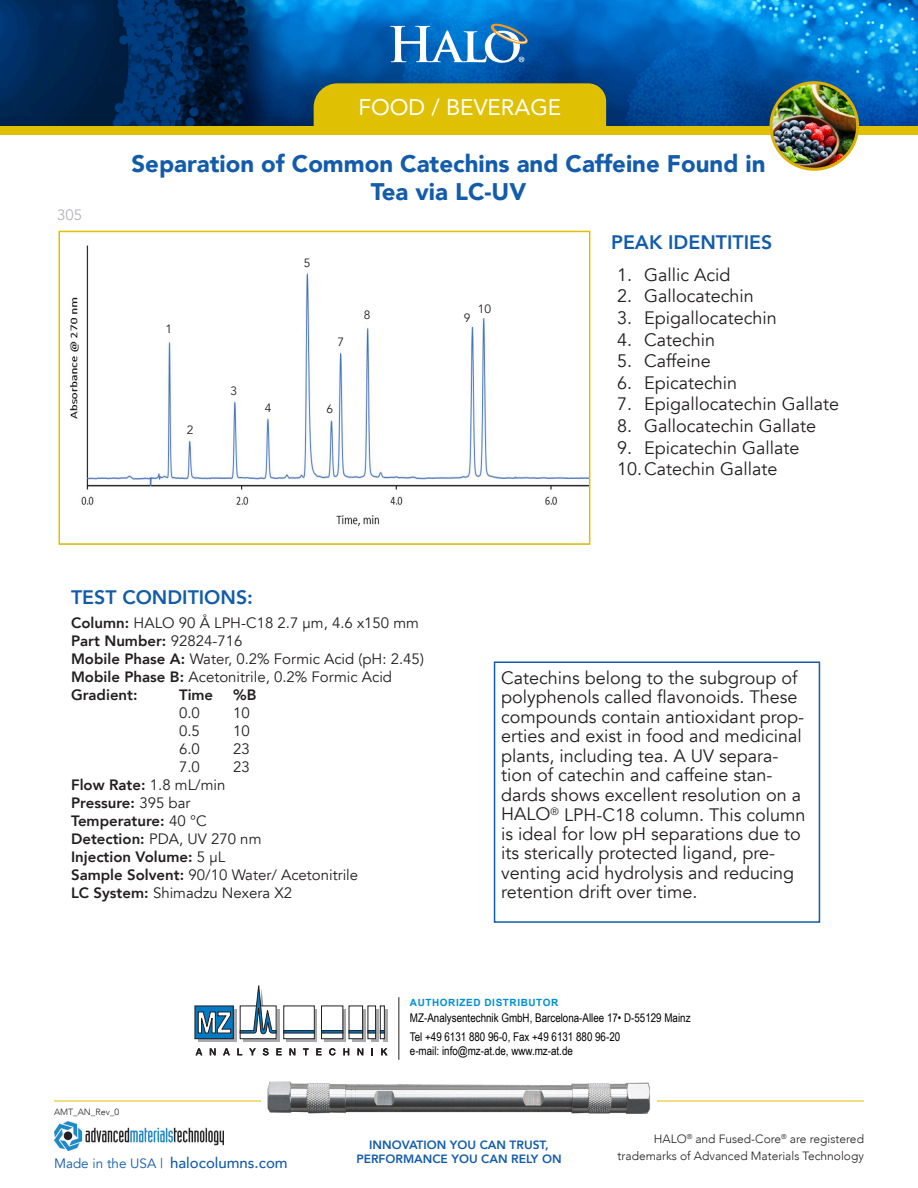
<style>
.page{position:relative;width:918px;height:1188px;background:#fff}
.page>*{position:absolute;margin:0;border:0;box-sizing:border-box;transform-origin:0 0}
.Headline{font:900 24px "Avenir";color:#135cab}
.t1{font:22.5px "Avenir";color:#fff}
.Headline-2{font:800 19.5px "Avenir";color:#135cab}
.t2{font:18px/19.5px "Avenir";color:#231f20}
.t3{font:15px "Avenir";color:#231f20}
.t4{font:800 15px "Avenir";color:#231f20}
.t5{font:500 15px "Avenir";color:#135cab}
.t6{font:15px "Avenir";color:#b2b3b7}
.t7{font:13.5px "Avenir";color:#135cab}
.t8{font:12px/18.3px "Arial Narrow";color:#000}
.t9{font:300 12px/16.5px "Avenir";color:#231f20;text-align:right}
.t10{font:800 12px "Avenir";color:#135cab}
.t11{font:12px "Avenir";color:#231f20}
.t12{font:700 9.9px "Arial";letter-spacing:.06em;color:#008fd5}
.t13{font:300 9px "Avenir";color:#231f20}
.s1{font-weight:800}
.s2{font-weight:400}
</style>
<div class="page">
<img style="left:0;top:0;width:918px;height:126px">
<svg style="left:390px;top:22px;width:139px;height:41px"></svg>
<div style="left:0;top:126px;width:918px;height:9px;background:#e0c003"></div>
<div style="left:314px;top:83px;width:292px;height:43px;background:#e0c003"></div>
<img style="left:771px;top:83px;width:87px;height:86px;border-radius:43px">
<div style="left:770px;top:81px;width:89px;height:90px;border:3px solid #ddb008;border-radius:50%"></div>
<hr style="left:54px;top:1101px;width:810px;height:1px;background:#e0c003">
<img style="left:262px;top:1081px;width:395px;height:33px">
<img style="left:54px;top:1121px;width:170px;height:30px">
<img style="left:69px;top:245px;width:518px;height:282px">
<div style="left:58px;top:231px;width:532px;height:314px;border:2px solid #e0c003"></div>
<div style="left:494px;top:662px;width:326px;height:261px;border:2px solid #135cab"></div>
<svg style="left:196px;top:985px;width:192px;height:70px"></svg>
<hr style="left:399px;top:997px;width:1px;height:63px;background:#231f20">
<p class="t1" style="left:359px;top:89px;width:204px">FOOD / BEVERAGE</p>
<p class="t6" style="left:57px;top:206px;width:27px">305</p>
<p class="Headline" style="left:132px;top:143px;width:636px">Separation of Common Catechins and Caffeine Found in</p>
<p class="Headline" style="left:371px;top:171px;width:157px">Tea via LC-UV</p>
<p class="t11" style="left:166px;top:322px;width:8px">1</p>
<p class="t11" style="left:187px;top:423px;width:8px">2</p>
<p class="t11" style="left:230px;top:384px;width:8px">3</p>
<p class="t11" style="left:265px;top:400px;width:8px">4</p>
<p class="t11" style="left:304px;top:256px;width:8px">5</p>
<p class="t11" style="left:338px;top:334px;width:8px">7</p>
<p class="t11" style="left:364px;top:307px;width:8px">8</p>
<p class="t11" style="left:464px;top:310px;width:8px">9</p>
<p class="t11" style="left:478px;top:301px;width:15px">10</p>
<p class="t11" style="left:327px;top:402px;width:8px">6</p>
<p class="Headline-2" style="left:611px;top:227px;width:163px">PEAK IDENTITIES</p>
<p class="t2" style="left:617px;top:265px;width:115px">1. Gallic Acid</p>
<p class="t2" style="left:617px;top:287px;width:138px">2. Gallocatechin</p>
<p class="t2" style="left:617px;top:308px;width:161px">3. Epigallocatechin</p>
<p class="t2" style="left:617px;top:330px;width:100px">4. Catechin</p>
<p class="t2" style="left:617px;top:352px;width:95px">5. Caffeine</p>
<p class="t2" style="left:617px;top:373px;width:122px">6. Epicatechin</p>
<p class="t2" style="left:617px;top:395px;width:223px">7. Epigallocatechin Gallate</p>
<p class="t2" style="left:617px;top:416px;width:200px">8. Gallocatechin Gallate</p>
<p class="t2" style="left:617px;top:438px;width:184px">9. Epicatechin Gallate</p>
<p class="t2" style="left:617px;top:460px;width:162px">10.Catechin Gallate</p>
<p class="Headline-2" style="left:71px;top:582px;width:183px">TEST CONDITIONS:</p>
<p class="t3" style="left:71px;top:613px;width:349px"><span class="s1">Column:</span> HALO 90 Å LPH-C18 2.7 µm, 4.6 x150 mm</p>
<p class="t4" style="left:71px;top:629px;width:173px">Part Number: <span class="s2">92824-716</span></p>
<p class="t3" style="left:71px;top:649px;width:354px"><span class="s1">Mobile Phase A:</span> Water, 0.2% Formic Acid (pH: 2.45)</p>
<p class="t3" style="left:71px;top:667px;width:323px"><span class="s1">Mobile Phase B:</span> Acetonitrile, 0.2% Formic Acid</p>
<p class="t4" style="left:71px;top:683px;width:68px">Gradient:</p>
<p class="t4" style="left:179px;top:683px;width:36px">Time</p>
<p class="t4" style="left:233px;top:683px;width:25px">%B</p>
<p class="t3" style="left:179px;top:703px;width:22px">0.0</p>
<p class="t3" style="left:233px;top:703px;width:18px">10</p>
<p class="t3" style="left:179px;top:721px;width:22px">0.5</p>
<p class="t3" style="left:233px;top:721px;width:18px">10</p>
<p class="t3" style="left:179px;top:739px;width:22px">6.0</p>
<p class="t3" style="left:233px;top:739px;width:18px">23</p>
<p class="t3" style="left:179px;top:757px;width:22px">7.0</p>
<p class="t3" style="left:233px;top:757px;width:18px">23</p>
<p class="t4" style="left:71px;top:773px;width:156px">Flow Rate: <span class="s2">1.8 mL/min</span></p>
<p class="t4" style="left:71px;top:791px;width:121px">Pressure: <span class="s2">395 bar</span></p>
<p class="t4" style="left:71px;top:809px;width:137px">Temperature: <span class="s2">40 °C</span></p>
<p class="t3" style="left:71px;top:829px;width:192px"><span class="s1">Detection:</span> PDA, UV 270 nm</p>
<p class="t4" style="left:71px;top:845px;width:156px">Injection Volume: <span class="s2">5 µL</span></p>
<p class="t3" style="left:71px;top:865px;width:289px"><span class="s1">Sample Solvent:</span> 90/10 Water/ Acetonitrile</p>
<p class="t3" style="left:71px;top:883px;width:223px"><span class="s1">LC System:</span> Shimadzu Nexera X2</p>
<p class="t2" style="left:501px;top:668px;width:306px">Catechins belong to the subgroup of polyphenols called flavonoids. These compounds contain antioxidant prop&shy;erties and exist in food and medicinal plants, including tea. A UV separa&shy;tion of catechin and caffeine stan&shy;dards shows excellent resolution on a HALO<sup>®</sup> LPH-C18 column. This column is ideal for low pH separations due to its sterically protected ligand, pre&shy;venting acid hydrolysis and reducing retention drift over time.</p>
<p class="t12" style="left:410px;top:996px;width:150px">AUTHORIZED DISTRIBUTOR</p>
<p class="t13" style="left:54px;top:1106px;width:67px">AMT_AN_Rev_0</p>
<p class="t8" style="left:410px;top:1009px;width:282px">MZ-Analysentechnik GmbH, Barcelona-Allee 17• D-55129 Mainz<br>Tel +49 6131 880 96-0, Fax +49 6131 880 96-20</p>
<p class="t8" style="left:410px;top:1041px;width:164px">e-mail: info@mz-at.de, www.mz-at.de</p>
<p class="t10" style="left:369px;top:1135px;width:181px">INNOVATION YOU CAN TRUST,</p>
<p class="t7" style="left:54px;top:1156px;width:111px">Made in the USA |</p>
<p class="t10" style="left:356px;top:1150px;width:207px">PERFORMANCE YOU CAN RELY ON</p>
<p class="t5" style="left:170px;top:1150px;width:119px">halocolumns.com</p>
<p class="t9" style="left:617px;top:1131px;width:248px">HALO<sup>®</sup> and Fused-Core<sup>®</sup> are registered trademarks of Advanced Materials Technology</p>
</div>
